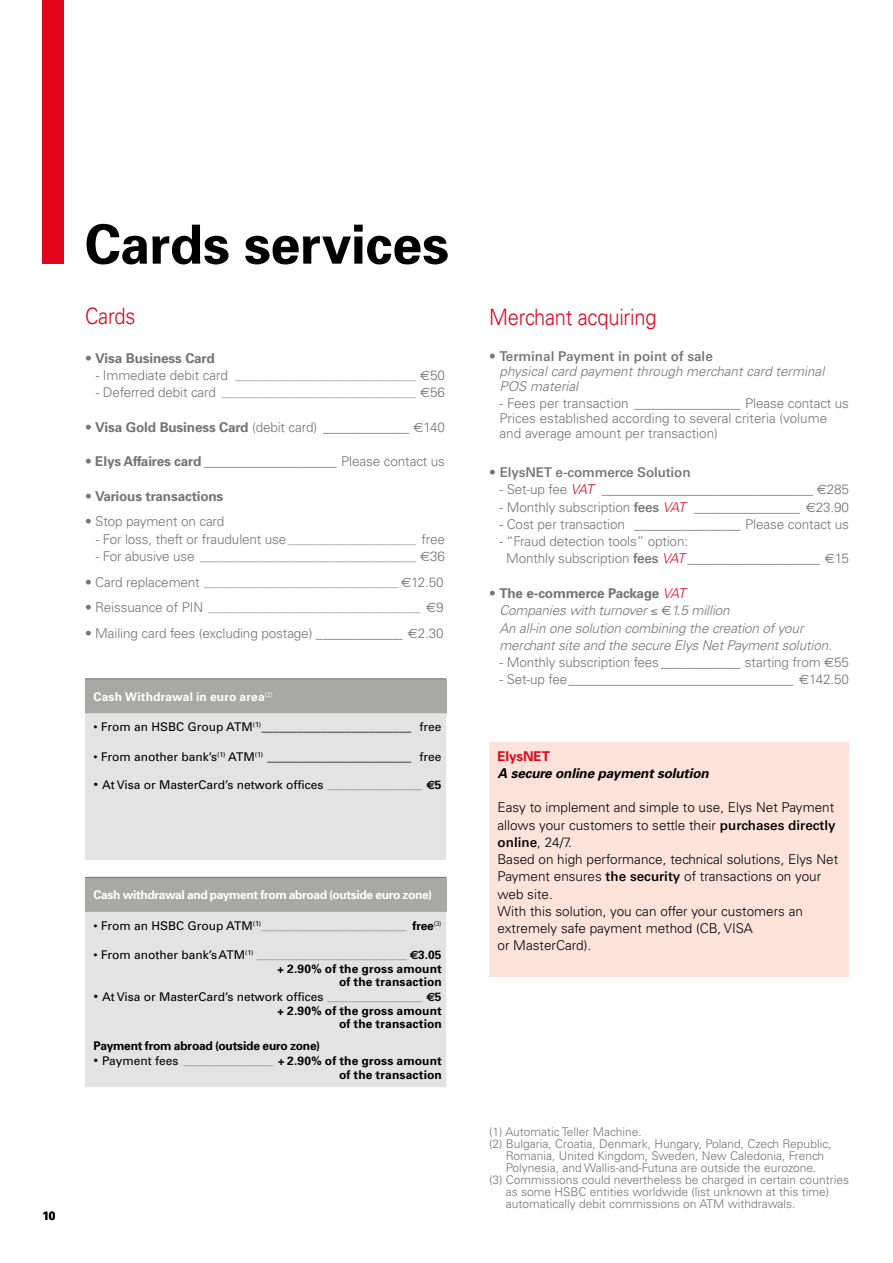
<style>
.page{position:relative;width:893px;height:1263px;background:#fff}
.page>*{position:absolute;margin:0;border:0;box-sizing:border-box;transform-origin:0 0}
.t1{font:700 54px "Univers";letter-spacing:-.01em;color:#000}
.t2{font:300 22.5px "Univers";letter-spacing:-.01em;color:#e3051c;scale:.89 1}
.t3{font:300 13.5px/15px "Univers";letter-spacing:-.01em;color:#757474}
.t4{font:300 13.5px/17.2px "Univers";color:#000}
.t5{font:italic 300 13.5px/17.2px "Univers";letter-spacing:-.01em;color:#757474}
.t6{font:700 13.5px "Univers";letter-spacing:-.01em;color:#757474}
.t7{font:italic 700 13.5px "Univers";letter-spacing:-.01em;color:#000}
.t8{font:600 13.5px "Univers";letter-spacing:-.01em;color:#757474}
.t9{font:700 13.5px "Univers";letter-spacing:-.01em;color:#e3051c}
.t10{font:300 12px "Univers";color:#757474}
.t11{font:700 12px/13.5px "Univers";letter-spacing:.01em;color:#000;text-align:right}
.t12{font:12px "Univers";color:#000}
.t13{font:700 12px "Univers";letter-spacing:-.025em;color:#fff}
.t14{font:700 12px "Univers";letter-spacing:-.02em;color:#000}
.t15{font:700 12px "Univers";letter-spacing:.01em;color:#fff}
.t16{font:300 9px "Univers";color:#757474}
.s1{font-weight:300}
.s2{font-size:13.5px}
.s3{font-family:"Euro Sans";font-weight:400;font-size:13.5px}
.s4{font-weight:700}
.s5{font-family:"Euro Sans";font-weight:400}
.s6{font-size:9px}
.s7{font-size:9px;color:#757474}
.s8{font-family:"Euro Sans";font-weight:700}
.s9{font-weight:400;font-size:12px;color:#000}
.s10{font-weight:700;font-size:12px;color:#000}
.s11{font-family:"Euro Sans";font-weight:700;font-size:12px;color:#000}
.s12{font-weight:400;font-size:13.5px}
.s13{font-weight:400}
.s14{font-weight:400;font-size:9px;color:#757474}
.s15{font-family:"Euro Sans"}
.s16{font-style:normal}
.s17{font-weight:600;font-style:normal}
.s18{font-style:italic;color:#e3051c}
.s19{font-weight:600}
.s20{font-weight:700;font-style:normal}
.s21{color:#e3051c}
.s22{font-family:"Euro Sans";font-weight:400;font-style:normal}
</style>
<div class="page">
<div style="left:85px;top:679px;width:361px;height:34px;background:#a8a8a7"></div>
<div style="left:85px;top:713px;width:361px;height:147px;background:#e3e3e3"></div>
<hr style="left:85px;top:678px;width:361px;height:1px;background:#757474">
<div style="left:85px;top:877px;width:361px;height:35px;background:#a8a8a7"></div>
<div style="left:85px;top:912px;width:361px;height:175px;background:#e3e3e3"></div>
<hr style="left:85px;top:877px;width:361px;height:1px;background:#757474">
<div style="left:489px;top:742px;width:360px;height:234px;background:#fce3d9"></div>
<div style="left:43px;top:0;width:21px;height:264px;background:#e3051c"></div>
<h1 class="t1" style="left:85px;top:210px;width:366px">Cards services</h1>
<h2 class="t2" style="left:85px;top:302px;width:58px">Cards</h2>
<p class="t6" style="left:85px;top:349px;width:131px"><span class="s1">•</span> Visa Business Card</p>
<p class="t16" style="left:96px;top:371px;width:351px"><span class="s2">- Immediate debit card</span> _________________________________________ <span class="s3">E</span><span class="s2">50</span></p>
<p class="t16" style="left:96px;top:388px;width:351px"><span class="s2">- Deferred debit card</span> ____________________________________________ <span class="s3">E</span><span class="s2">56</span></p>
<p class="t3" style="left:85px;top:419px;width:361px">• <span class="s4">Visa Gold Business Card</span> (debit card) _____________ <span class="s5">E</span>140</p>
<p class="t3" style="left:85px;top:453px;width:362px">• <span class="s4">Elys Affaires card</span> ____________________ Please contact us</p>
<p class="t6" style="left:85px;top:487px;width:140px"><span class="s1">•</span> Various transactions</p>
<p class="t3" style="left:85px;top:514px;width:141px">• Stop payment on card</p>
<p class="t3" style="left:96px;top:531px;width:351px">- For loss, theft or fraudulent use <span class="s6">_____________________________</span> free</p>
<p class="t16" style="left:96px;top:552px;width:351px"><span class="s2">- For abusive use</span> _________________________________________________ <span class="s3">E</span><span class="s2">36</span></p>
<p class="t16" style="left:85px;top:578px;width:360px"><span class="s2">• Card replacement</span> ____________________________________________ <span class="s3">E</span><span class="s2">12.50</span></p>
<p class="t16" style="left:85px;top:604px;width:360px"><span class="s2">• Reissuance of PIN</span> ________________________________________________ <span class="s3">E</span><span class="s2">9</span></p>
<p class="t3" style="left:85px;top:625px;width:360px">• Mailing card fees (excluding postage) _____________ <span class="s5">E</span>2.30</p>
<p class="t15" style="left:94px;top:689px;width:181px">Cash Withdrawal in euro area<sup>(2)</sup></p>
<p class="t12" style="left:94px;top:719px;width:349px">• From an HSBC Group ATM<sup>(1)</sup>_________________________ free</p>
<p class="t12" style="left:94px;top:749px;width:350px">• From another bank’s<sup>(1)</sup> ATM<sup>(1)</sup> ________________________ free</p>
<p class="t12" style="left:94px;top:777px;width:349px"><span class="s2">•</span> At Visa or MasterCard’s network offices <span class="s7">_____________________</span> <span class="s8">€</span><span class="s4">5</span></p>
<p class="t13" style="left:94px;top:887px;width:340px">Cash withdrawal and payment from abroad (outside euro zone)</p>
<p class="t16" style="left:94px;top:921px;width:349px"><span class="s9">• From an HSBC Group ATM</span><sup>(1)</sup>_________________________________ <span class="s10">free</span><sup>(3)</sup></p>
<p class="t16" style="left:94px;top:950px;width:349px"><span class="s9">• From another bank’sATM</span><sup>(1)</sup> __________________________________ <span class="s11">€</span><span class="s10">3.05</span></p>
<p class="t11" style="left:277px;top:961px;width:166px">+ 2.90% of the gross amount of the transaction</p>
<p class="t11" style="left:94px;top:990px;width:350px"><span class="s12">•</span> <span class="s13">At Visa or MasterCard’s network offices</span> <span class="s14">_____________________</span> <span class="s15">€</span>5 + 2.90% of the gross amount<br>of the transaction</p>
<p class="t14" style="left:94px;top:1038px;width:228px">Payment from abroad (outside euro zone)</p>
<p class="t11" style="left:94px;top:1054px;width:350px"><span class="s12">•</span> <span class="s13">Payment fees</span> <span class="s14">____________________</span> + 2.90% of the gross amount of the transaction</p>
<p class="t11" style="left:43px;top:1208px;width:15px">10</p>
<h2 class="t2" style="left:489px;top:303px;width:190px">Merchant acquiring</h2>
<p class="t5" style="left:499px;top:348px;width:326px;line-height:15px;text-indent:-11px"><span class="s16">•</span> <span class="s17">Terminal Payment in point of sale<br></span>physical card payment through merchant card terminal<br>POS material</p>
<p class="t3" style="left:499px;top:396px;width:351px">- Fees per transaction ________________ Please contact us<br>Prices established according to several criteria (volume and average amount per transaction)</p>
<p class="t8" style="left:489px;top:464px;width:203px"><span class="s1">•</span> ElysNET e-commerce Solution</p>
<p class="t3" style="left:499px;top:482px;width:351px">- Set-up fee <span class="s18">VAT</span> ________________________________ <span class="s5">E</span>285</p>
<p class="t3" style="left:499px;top:499px;width:351px">- Monthly subscription <span class="s19">fees</span> <span class="s18">VAT</span> ________________ <span class="s5">E</span>23.90</p>
<p class="t3" style="left:499px;top:516px;width:351px">- Cost per transaction ________________ Please contact us</p>
<p class="t3" style="left:506px;top:532px;width:344px;line-height:17.2px;text-indent:-7px">- “Fraud detection tools” option:<br>Monthly subscription <span class="s19">fees</span> <span class="s18">VAT</span> ____________________ <span class="s5">E</span>15</p>
<p class="t5" style="left:499px;top:584px;width:334px;text-indent:-10px"><span class="s16">•</span> <span class="s20">The e-commerce Package</span> <span class="s21">VAT<br></span>Companies with turnover ≤ <span class="s22">E</span>1.5 million<br>An all-in one solution combining the creation of your merchant site and the secure Elys Net Payment solution.</p>
<p class="t3" style="left:499px;top:654px;width:351px">- Monthly subscription fees ____________ starting from <span class="s5">E</span>55</p>
<p class="t3" style="left:499px;top:672px;width:351px">- Set-up fee__________________________________ <span class="s5">E</span>142.50</p>
<p class="t9" style="left:497px;top:747px;width:54px">ElysNET</p>
<p class="t7" style="left:497px;top:764px;width:213px">A secure online payment solution</p>
<p class="t4" style="left:497px;top:798px;width:342px">Easy to implement and simple to use, Elys Net Payment allows your customers to settle their <span class="s19">purchases directly online</span>, 24/7.<br>Based on high performance, technical solutions, Elys Net Payment ensures <span class="s19">the security</span> of transactions on your web site.<br>With this solution, you can offer your customers an extremely safe payment method (CB, VISA<br>or MasterCard).</p>
<p class="t10" style="left:489px;top:1124px;width:154px">(1) Automatic Teller Machine.</p>
<p class="t10" style="left:489px;top:1136px;width:344px">(2) Bulgaria, Croatia, Denmark, Hungary, Poland, Czech Republic,</p>
<p class="t10" style="left:506px;top:1148px;width:320px">Romania, United Kingdom, Sweden, New Caledonia, French</p>
<p class="t10" style="left:506px;top:1160px;width:312px">Polynesia, and Wallis-and-Futuna are outside the eurozone.</p>
<p class="t10" style="left:489px;top:1172px;width:361px">(3) Commissions could nevertheless be charged in certain countries</p>
<p class="t10" style="left:506px;top:1184px;width:325px">as some HSBC entities worldwide (list unknown at this time)</p>
<p class="t10" style="left:506px;top:1196px;width:291px">automatically debit commissions on ATM withdrawals.</p>
</div>
